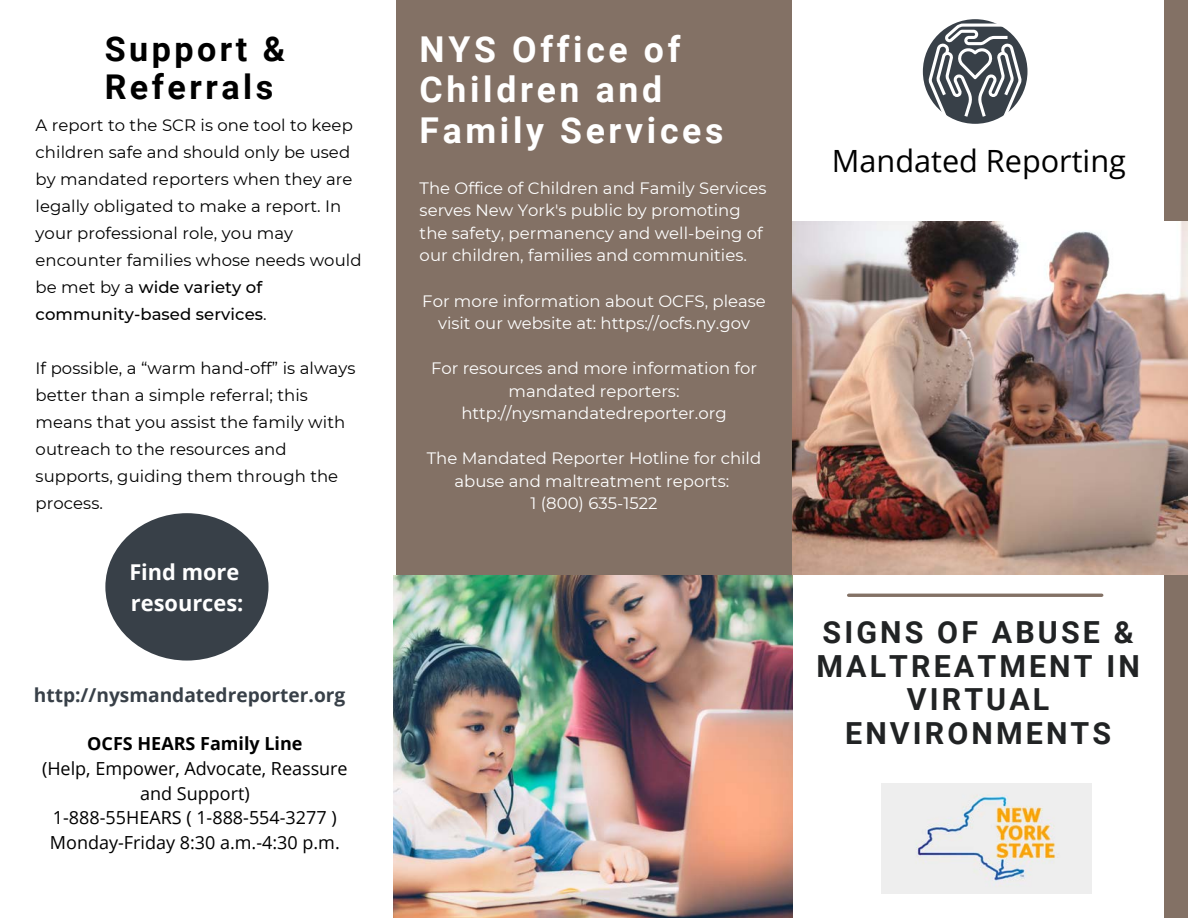
<style>
.page{position:relative;width:1188px;height:918px;background:#fff}
.page>*{position:absolute;margin:0;border:0;box-sizing:border-box;transform-origin:0 0}
.t1{font:700 35.55px/40.5px "Roboto";letter-spacing:.105em;color:#fff}
.t2{font:700 34.2px/38.2px "Roboto";letter-spacing:.105em;color:#000}
.t3{font:30.6px "Open Sans";color:#000}
.t4{font:700 30.45px/33.8px "Roboto";letter-spacing:.105em;color:#212324;text-align:center}
.t5{font:700 21.75px/30.3px "Open Sans";color:#fff}
.t6{font:700 19.2px "Open Sans";color:#384048}
.t7{font:18px/24.8px "Open Sans";color:#000;text-align:center}
.t8{font:700 18px "Open Sans";color:#000}
.t9{font:16.5px/27px "Montserrat";letter-spacing:.005em;color:#000}
.t10{font:16.5px/22.5px "Montserrat";color:#fff;text-align:center}
.s1{font-weight:500}
</style>
<div class="page">
<div style="left:1165px;top:0;width:23px;height:918px;background:#837165"></div>
<div style="left:396px;top:0;width:396px;height:575px;background:#837165"></div>
<div style="left:923px;top:19px;width:104px;height:105px;background:#384048;border-radius:50%"></div>
<svg style="left:929px;top:24px;width:93px;height:93px"></svg>
<img style="left:394px;top:575px;width:398px;height:343px">
<div style="left:105px;top:513px;width:164px;height:148px;background:#384048;border-radius:50%"></div>
<img style="left:881px;top:783px;width:211px;height:111px">
<hr style="left:849px;top:594px;width:253px;height:3px;background:#837165">
<img style="left:792px;top:221px;width:396px;height:354px">
<h2 class="t2" style="left:105px;top:30px;width:182px">Support &amp;<br>Referrals</h2>
<p class="t9" style="left:36px;top:112px;width:327px">A report to the SCR is one tool to keep children safe and should only be used by mandated reporters when they are legally obligated to make a report. In your professional role, you may encounter families whose needs would be met by a <span class="s1">wide variety of community-based services</span>.</p>
<p class="t9" style="left:36px;top:355px;width:321px">If possible, a “warm hand-off” is always better than a simple referral; this means that you assist the family with outreach to the resources and supports, guiding them through the process.</p>
<h3 class="t5" style="left:129px;top:557px;width:116px">Find more resources:</h3>
<p class="t6" style="left:34px;top:681px;width:313px">http://nysmandatedreporter.org</p>
<p class="t8" style="left:87px;top:731px;width:217px">OCFS HEARS Family Line</p>
<p class="t7" style="left:42px;top:756px;width:307px">(Help, Empower, Advocate, Reassure and Support)<br>1-888-55HEARS ( 1-888-554-3277 )<br>Monday-Friday 8:30 a.m.-4:30 p.m.</p>
<h1 class="t1" style="left:420px;top:29px;width:305px">NYS Office of<br>Children and<br>Family Services</h1>
<p class="t10" style="left:420px;top:177px;width:348px;text-align:left">The Office of Children and Family Services serves New York's public by promoting the safety, permanency and well-being of our children, families and communities.</p>
<p class="t10" style="left:422px;top:290px;width:345px">For more information about OCFS, please visit our website at: https://ocfs.ny.gov</p>
<p class="t10" style="left:431px;top:357px;width:328px">For resources and more information for mandated reporters: http://nysmandatedreporter.org</p>
<p class="t10" style="left:427px;top:447px;width:336px">The Mandated Reporter Hotline for child abuse and maltreatment reports:<br>1 (800) 635-1522</p>
<h3 class="t3" style="left:832px;top:139px;width:296px">Mandated Reporting</h3>
<h3 class="t4" style="left:816px;top:616px;width:325px">SIGNS OF ABUSE &amp;<br>MALTREATMENT IN<br>VIRTUAL<br>ENVIRONMENTS</h3>
</div>
